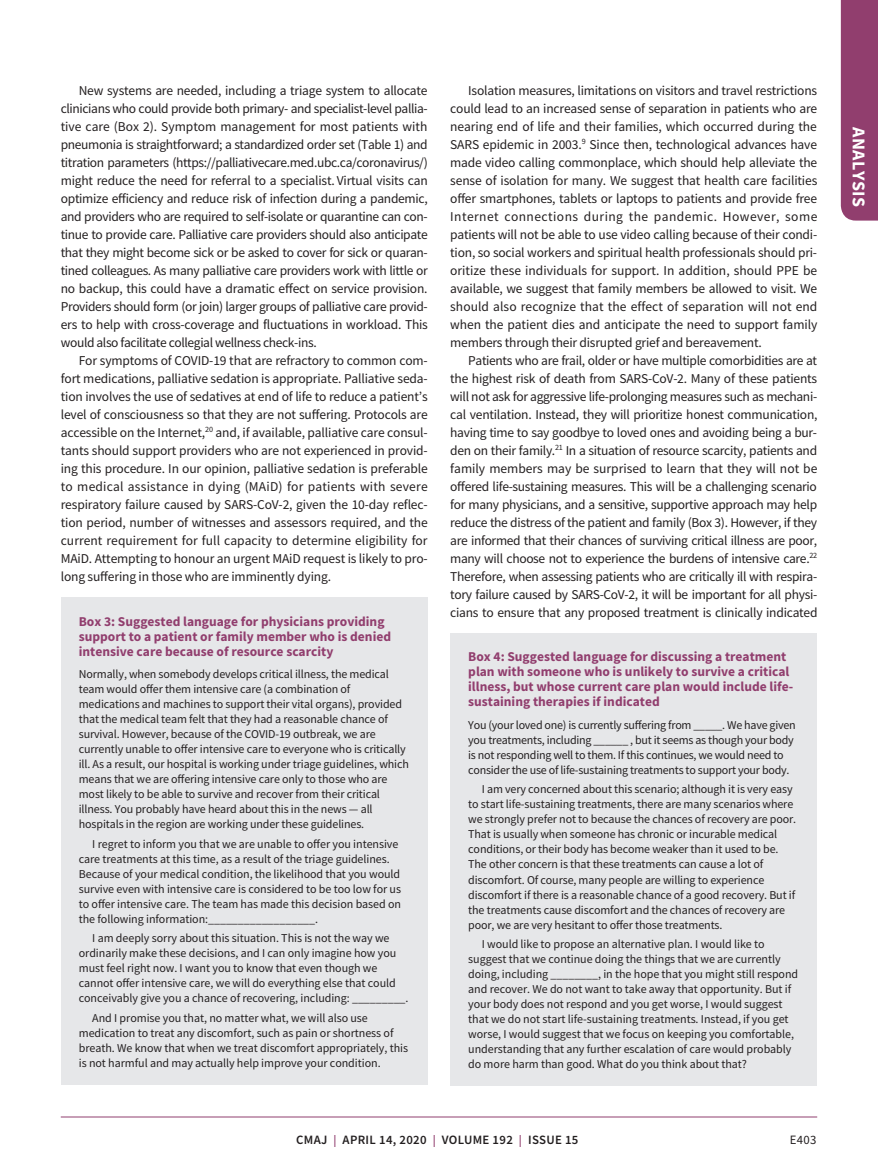
<style>
.page{position:relative;width:878px;height:1175px;background:#fff}
.page>*{position:absolute;margin:0;border:0;box-sizing:border-box;transform-origin:0 0}
.t1{font:700 18px "Source Sans Pro";letter-spacing:.025em;color:#fff}
.t2{font:13.5px/18px "Source Sans Pro";letter-spacing:-.015em;color:#231f20;text-align:justify}
.t3{font:700 13.5px/15px "Source Sans Pro";color:#913e6e}
.t4{font:600 12.75px "Source Sans Pro";letter-spacing:.025em;color:#231f20}
.t5{font:12.75px "Source Sans Pro";color:#231f20}
.t6{font:12px/15px "Source Sans Pro";letter-spacing:-.01em;color:#231f20}
.s1{font-size:12px;color:#913e6e}
</style>
<div class="page">
<div style="left:840px;top:0;width:38px;height:220px;background:#913e6e"></div>
<hr style="left:61px;top:1116px;width:756px;height:1px;background:#913e6e">
<div style="left:61px;top:597px;width:367px;height:487px;background:#e6e7e9"></div>
<div style="left:450px;top:633px;width:367px;height:453px;background:#e6e7e9"></div>
<p class="t2" style="left:61px;top:81px;width:368px;text-indent:18px">New systems are needed, including a triage system to allocate clinicians who could provide both primary- and specialist-level pallia&shy;tive care (Box 2). Symptom management for most patients with pneumonia is straightforward; a standardized order set (Table 1) and titration parameters (https://palliativecare.med.ubc.ca/coronavirus/) might reduce the need for referral to a specialist. Virtual visits can optimize efficiency and reduce risk of infection during a pandemic, and providers who are required to self-isolate or quarantine can con&shy;tinue to provide care. Palliative care providers should also anticipate that they might become sick or be asked to cover for sick or quaran&shy;tined colleagues. As many palliative care providers work with little or no backup, this could have a dramatic effect on service provision.<br>Providers should form (or join) larger groups of palliative care provid&shy;ers to help with cross-coverage and fluctuations in workload. This would also facilitate collegial wellness check-ins.</p>
<p class="t2" style="left:61px;top:351px;width:368px;text-indent:18px">For symptoms of COVID-19 that are refractory to common com&shy;fort medications, palliative sedation is appropriate. Palliative seda&shy;tion involves the use of sedatives at end of life to reduce a patient’s level of consciousness so that they are not suffering. Protocols are accessible on the Internet,<sup>20</sup> and, if available, palliative care consul&shy;tants should support providers who are not experienced in provid&shy;ing this procedure. In our opinion, palliative sedation is preferable to medical assistance in dying (MAiD) for patients with severe respiratory failure caused by SARS-CoV-2, given the 10-day reflec&shy;tion period, number of witnesses and assessors required, and the current requirement for full capacity to determine eligibility for MAiD. Attempting to honour an urgent MAiD request is likely to pro&shy;long suffering in those who are imminently dying.</p>
<p class="t3" style="left:79px;top:613px;width:314px">Box 3: Suggested language for physicians providing support to a patient or family member who is denied intensive care because of resource scarcity</p>
<p class="t6" style="left:79px;top:666px;width:331px">Normally, when somebody develops critical illness, the medical team would offer them intensive care (a combination of medications and machines to support their vital organs), provided that the medical team felt that they had a reasonable chance of survival. However, because of the COVID-19 outbreak, we are currently unable to offer intensive care to everyone who is critically ill. As a result, our hospital is working under triage guidelines, which means that we are offering intensive care only to those who are most likely to be able to survive and recover from their critical illness. You probably have heard about this in the news — all hospitals in the region are working under these guidelines.</p>
<p class="t6" style="left:79px;top:836px;width:324px;text-indent:14px">I regret to inform you that we are unable to offer you intensive care treatments at this time, as a result of the triage guidelines.<br>Because of your medical condition, the likelihood that you would survive even with intensive care is considered to be too low for us to offer intensive care. The team has made this decision based on the following information:__________________.</p>
<p class="t6" style="left:79px;top:930px;width:331px;text-indent:14px">I am deeply sorry about this situation. This is not the way we ordinarily make these decisions, and I can only imagine how you must feel right now. I want you to know that even though we cannot offer intensive care, we will do everything else that could conceivably give you a chance of recovering, including: _________.</p>
<p class="t6" style="left:79px;top:1010px;width:331px;text-indent:14px">And I promise you that, no matter what, we will also use medication to treat any discomfort, such as pain or shortness of breath. We know that when we treat discomfort appropriately, this is not harmful and may actually help improve your condition.</p>
<p class="t2" style="left:450px;top:81px;width:369px;text-indent:18px">Isolation measures, limitations on visitors and travel restrictions could lead to an increased sense of separation in patients who are nearing end of life and their families, which occurred during the SARS epidemic in 2003.<sup>9</sup> Since then, technological advances have made video calling commonplace, which should help alleviate the sense of isolation for many. We suggest that health care facilities offer smartphones, tablets or laptops to patients and provide free Internet connections during the pandemic. However, some patients will not be able to use video calling because of their condi&shy;tion, so social workers and spiritual health professionals should pri&shy;oritize these individuals for support. In addition, should PPE be available, we suggest that family members be allowed to visit. We should also recognize that the effect of separation will not end when the patient dies and anticipate the need to support family members through their disrupted grief and bereavement.</p>
<p class="t2" style="left:450px;top:351px;width:369px;text-indent:18px">Patients who are frail, older or have multiple comorbidities are at the highest risk of death from SARS-CoV-2. Many of these patients will not ask for aggressive life-prolonging measures such as mechani&shy;cal ventilation. Instead, they will prioritize honest communication, having time to say goodbye to loved ones and avoiding being a bur&shy;den on their family.<sup>21</sup> In a situation of resource scarcity, patients and family members may be surprised to learn that they will not be offered life-sustaining measures. This will be a challenging scenario for many physicians, and a sensitive, supportive approach may help reduce the distress of the patient and family (Box 3). However, if they are informed that their chances of surviving critical illness are poor, many will choose not to experience the burdens of intensive care.<sup>22<br></sup>Therefore, when assessing patients who are critically ill with respira&shy;tory failure caused by SARS-CoV-2, it will be important for all physi&shy;cians to ensure that any proposed treatment is clinically indicated</p>
<p class="t3" style="left:468px;top:649px;width:326px">Box 4: Suggested language for discussing a treatment plan with someone who is unlikely to survive a critical illness, but whose current care plan would include life&shy;sustaining therapies if indicated</p>
<p class="t6" style="left:468px;top:717px;width:329px">You (your loved one) is currently suffering from _____. We have given you treatments, including ______ , but it seems as though your body is not responding well to them. If this continues, we would need to consider the use of life-sustaining treatments to support your body.</p>
<p class="t6" style="left:468px;top:782px;width:329px;text-indent:14px">I am very concerned about this scenario; although it is very easy to start life-sustaining treatments, there are many scenarios where we strongly prefer not to because the chances of recovery are poor.<br>That is usually when someone has chronic or incurable medical conditions, or their body has become weaker than it used to be.<br>The other concern is that these treatments can cause a lot of discomfort. Of course, many people are willing to experience discomfort if there is a reasonable chance of a good recovery. But if the treatments cause discomfort and the chances of recovery are poor, we are very hesitant to offer those treatments.</p>
<p class="t6" style="left:468px;top:936px;width:331px;text-indent:14px">I would like to propose an alternative plan. I would like to suggest that we continue doing the things that we are currently doing, including ________, in the hope that you might still respond and recover. We do not want to take away that opportunity. But if your body does not respond and you get worse, I would suggest that we do not start life-sustaining treatments. Instead, if you get worse, I would suggest that we focus on keeping you comfortable, understanding that any further escalation of care would probably do more harm than good. What do you think about that?</p>
<p class="t4" style="left:296px;top:1131px;width:284px">CMAJ <span class="s1">|</span> APRIL 14, 2020 <span class="s1">|</span> VOLUME 192 <span class="s1">|</span> ISSUE 15</p>
<p class="t5" style="left:789px;top:1132px;width:28px">E403</p>
<h1 class="t1" style="left:871px;top:127px;width:81px;rotate:90deg">ANALYSIS</h1>
</div>
